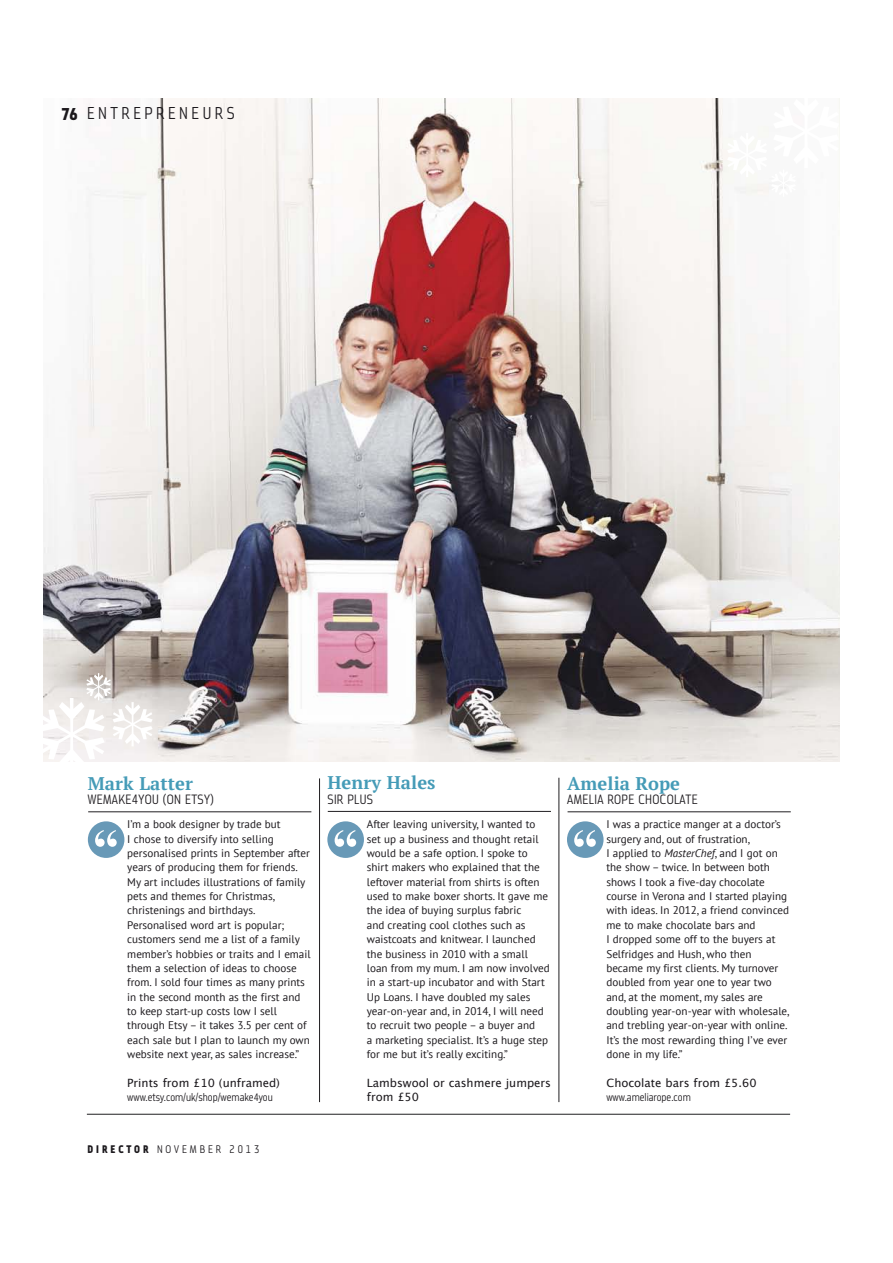
<style>
.page{position:relative;width:893px;height:1263px;background:#fff}
.page>*{position:absolute;margin:0;border:0;box-sizing:border-box;transform-origin:0 0}
.t1{font:700 18.3px "PT Serif";letter-spacing:.005em;color:#459bb7}
.t2{font:300 18.3px "Metroflex Narrow";letter-spacing:.195em;color:#1b181c}
.t3{font:300 14.4px "Metroflex Narrow";letter-spacing:.025em;color:#1b181c}
.t4{font:300 11.7px "Metroflex Narrow";letter-spacing:.25em;color:#1b181c}
.t5{font:11.4px/14.4px "Lucida Grande";color:#1b181c}
.t6{font:300 11.4px "Metroflex Narrow";color:#1b181c}
.t7{font:11.1px/14.4px "PT Sans";color:#1b181c}
.s1{font-weight:800}
.s2{font-style:italic}
</style>
<div class="page">
<img style="left:44px;top:98px;width:795px;height:664px">
<hr style="left:88px;top:811px;width:223px;height:1px;background:#201e21">
<hr style="left:328px;top:811px;width:223px;height:1px;background:#201e21">
<hr style="left:567px;top:811px;width:223px;height:1px;background:#201e21">
<hr style="left:87px;top:1114px;width:703px;height:1px;background:#201e21">
<hr style="left:558px;top:778px;width:1px;height:324px;background:#201e21">
<hr style="left:319px;top:778px;width:1px;height:324px;background:#201e21">
<div style="left:88px;top:821px;width:36px;height:37px;background:#6899b7;border-radius:50%"></div>
<svg style="left:95px;top:830px;width:22px;height:17px"></svg>
<div style="left:327px;top:821px;width:37px;height:37px;background:#6899b7;border-radius:50%"></div>
<svg style="left:334px;top:830px;width:22px;height:17px"></svg>
<div style="left:567px;top:821px;width:36px;height:37px;background:#6899b7;border-radius:50%"></div>
<svg style="left:574px;top:830px;width:21px;height:17px"></svg>
<svg style="left:43px;top:673px;width:110px;height:89px"></svg>
<svg style="left:727px;top:98px;width:112px;height:99px"></svg>
<h1 class="t2" style="left:61px;top:103px;width:175px"><span class="s1">76</span> ENTREPRENEURS</h1>
<h1 class="t1" style="left:88px;top:771px;width:106px">Mark Latter</h1>
<p class="t3" style="left:88px;top:791px;width:127px">WEMAKE4YOU (ON ETSY)</p>
<p class="t7" style="left:127px;top:817px;width:185px">I’m a book designer by trade but<br>I chose to diversify into selling personalised prints in September after years of producing them for friends.<br>My art includes illustrations of family pets and themes for Christmas, christenings and birthdays.<br>Personalised word art is popular; customers send me a list of a family member’s hobbies or traits and I email them a selection of ideas to choose from. I sold four times as many prints in the second month as the first and to keep start-up costs low I sell through Etsy – it takes 3.5 per cent of each sale but I plan to launch my own website next year, as sales increase.”</p>
<p class="t5" style="left:127px;top:1076px;width:154px">Prints from £10 (unframed)</p>
<p class="t6" style="left:127px;top:1091px;width:147px">www.etsy.com/uk/shop/wemake4you</p>
<p class="t4" style="left:87px;top:1142px;width:173px"><span class="s1">DIRECTOR</span> NOVEMBER 2013</p>
<h1 class="t1" style="left:327px;top:771px;width:110px">Henry Hales</h1>
<p class="t3" style="left:327px;top:791px;width:47px">SIR PLUS</p>
<p class="t7" style="left:367px;top:817px;width:184px">After leaving university, I wanted to set up a business and thought retail would be a safe option. I spoke to shirt makers who explained that the leftover material from shirts is often used to make boxer shorts. It gave me the idea of buying surplus fabric<br>and creating cool clothes such as waistcoats and knitwear. I launched the business in 2010 with a small loan from my mum. I am now involved in a start-up incubator and with Start Up Loans. I have doubled my sales year-on-year and, in 2014, I will need to recruit two people – a buyer and<br>a marketing specialist. It’s a huge step for me but it’s really exciting.”</p>
<p class="t5" style="left:367px;top:1076px;width:186px">Lambswool or cashmere jumpers from £50</p>
<h1 class="t1" style="left:567px;top:771px;width:114px">Amelia Rope</h1>
<p class="t3" style="left:567px;top:791px;width:132px">AMELIA ROPE CHOCOLATE</p>
<p class="t7" style="left:606px;top:817px;width:184px">I was a practice manger at a doctor’s surgery and, out of frustration,<br>I applied to <span class="s2">MasterChef</span>, and I got on the show – twice. In between both shows I took a five-day chocolate course in Verona and I started playing with ideas. In 2012, a friend convinced me to make chocolate bars and<br>I dropped some off to the buyers at Selfridges and Hush, who then became my first clients. My turnover doubled from year one to year two and, at the moment, my sales are doubling year-on-year with wholesale, and trebling year-on-year with online.<br>It’s the most rewarding thing I’ve ever done in my life.”</p>
<p class="t5" style="left:606px;top:1076px;width:152px">Chocolate bars from £5.60</p>
<p class="t6" style="left:606px;top:1091px;width:86px">www.ameliarope.com</p>
</div>
